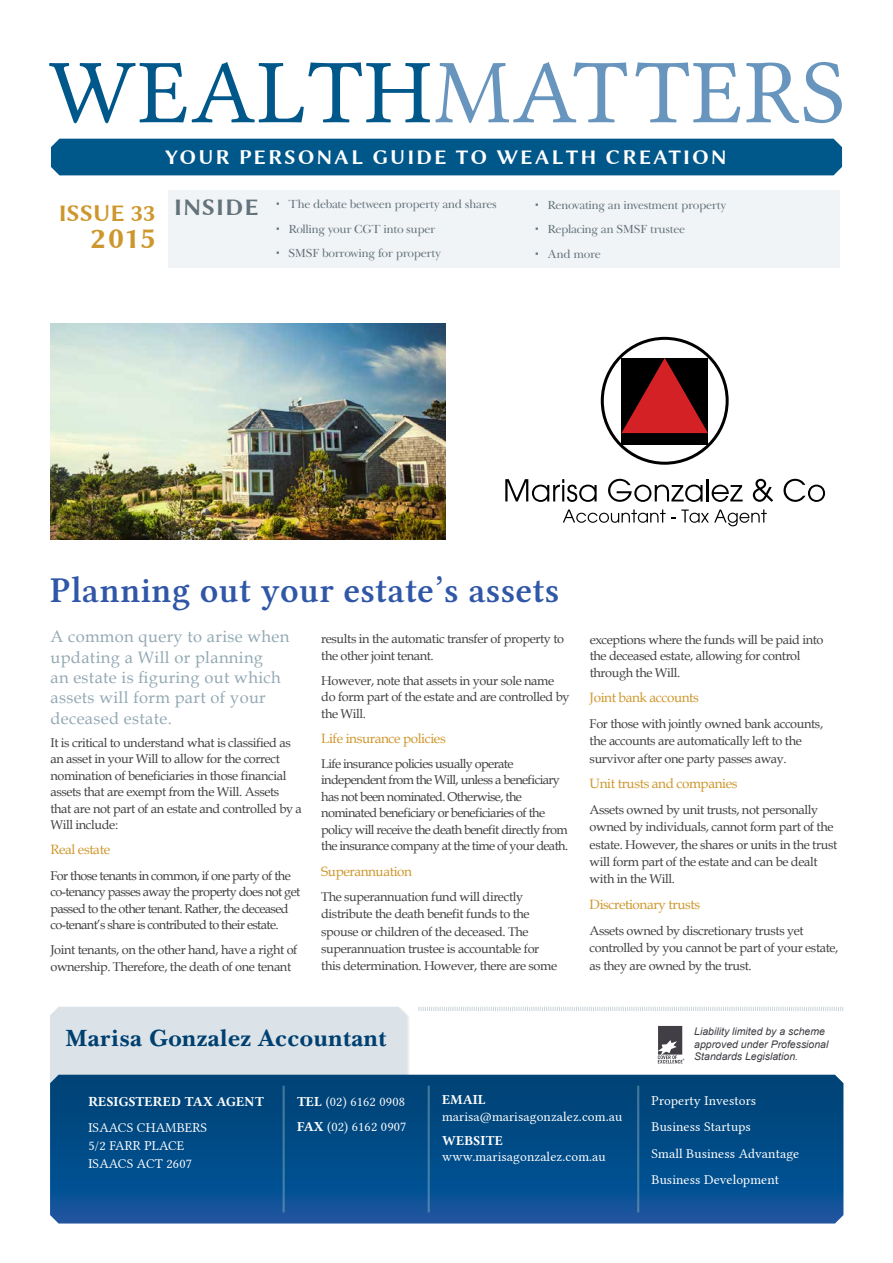
<style>
.page{position:relative;width:893px;height:1263px;background:#fff}
.page>*{position:absolute;margin:0;border:0;box-sizing:border-box;transform-origin:0 0}
.t1{font:91.5px "Lin Libertine";letter-spacing:.025em;color:#6795bd}
.t2{font:36px "Lin Libertine Z";letter-spacing:.01em;color:#3057a7}
.t3{font:30px "Lin Biolinum B";color:#ce972d}
.t4{font:700 24px "Baskerville Cyr LT Std";letter-spacing:.01em;color:#004071}
.t5{font:24px "Lin Biolinum B";letter-spacing:.005em;color:#ce972d}
.t6{font:24px "Lin Biolinum B";letter-spacing:.045em;color:#63737c}
.t7{font:21px "Lin Biolinum B";letter-spacing:.095em;color:#fff}
.t8{font:16.5px/20.4px "Book Antiqua";letter-spacing:.02em;color:#93a9b4}
.t9{font:13.5px/26.5px "Lin Libertine";letter-spacing:.01em;color:#fff}
.t10{font:13.5px "Book Antiqua";letter-spacing:-.03em;color:#ce972d}
.t11{font:13.5px "Lin Libertine B";letter-spacing:.01em;color:#fff}
.t12{font:12.75px/16.5px "Book Antiqua";letter-spacing:-.03em;color:#414042}
.t13{font:12.75px/16.5px "Book Antiqua";letter-spacing:-.05em;color:#414042}
.t14{font:12px/24.8px "Baskerville Cyr LT Std Upright";letter-spacing:-.03em;color:#63737c}
.t15{font:italic 10.5px/12.6px "Arial";color:#3d3b42}
.s1{color:#00578a}
.s2{font-family:"Lin Libertine B"}
</style>
<div class="page">
<div style="left:168px;top:190px;width:672px;height:78px;background:#f1f4f6"></div>
<div style="left:51px;top:139px;width:791px;height:36px;background:#00578a"></div>
<img style="left:51px;top:324px;width:395px;height:215px">
<svg style="left:418px;top:1007px;width:425px;height:4px"></svg>
<div style="left:601px;top:337px;width:128px;height:128px;border:3px solid #000;border-radius:50%"></div>
<div style="left:621px;top:358px;width:87px;height:86px;background:#000"></div>
<svg style="left:621px;top:358px;width:87px;height:75px"></svg>
<svg style="left:505px;top:479px;width:92px;height:23px"></svg>
<svg style="left:608px;top:479px;width:94px;height:23px"></svg>
<hr style="left:706px;top:479px;width:2px;height:22px;background:#000">
<svg style="left:712px;top:485px;width:31px;height:17px"></svg>
<svg style="left:753px;top:479px;width:20px;height:23px"></svg>
<svg style="left:783px;top:479px;width:42px;height:23px"></svg>
<svg style="left:563px;top:509px;width:204px;height:17px"></svg>
<div style="left:50px;top:1007px;width:357px;height:68px;background:#dce3e8"></div>
<svg style="left:50px;top:1075px;width:793px;height:148px;background:#044b88"></svg>
<hr style="left:283px;top:1086px;width:2px;height:126px;background:#88aebe">
<hr style="left:428px;top:1086px;width:2px;height:126px;background:#88aebe">
<hr style="left:637px;top:1086px;width:2px;height:126px;background:#88aebe">
<svg style="left:658px;top:1026px;width:26px;height:37px"></svg>
<h1 class="t1" style="left:49px;top:19px;width:798px"><span class="s1">WEALTH</span>MATTERS</h1>
<h3 class="t7" style="left:165px;top:143px;width:563px">YOUR PERSONAL GUIDE TO WEALTH CREATION</h3>
<h3 class="t5" style="left:59px;top:197px;width:98px">ISSUE 33</h3>
<h3 class="t3" style="left:91px;top:217px;width:66px">2015</h3>
<h3 class="t6" style="left:174px;top:190px;width:86px">INSIDE</h3>
<p class="t14" style="left:289px;top:192px;width:210px">The debate between property and shares<br>Rolling your CGT into super<br>SMSF borrowing for property</p>
<p class="t14" style="left:548px;top:193px;width:180px">Renovating an investment property<br>Replacing an SMSF trustee<br>And more</p>
<h2 class="t2" style="left:50px;top:570px;width:511px">Planning out your estate’s assets</h2>
<p class="t8" style="left:50px;top:626px;width:240px">A common query to arise when updating a Will or planning<br>an estate is figuring out which assets will form part of your deceased estate.</p>
<p class="t12" style="left:50px;top:734px;width:253px">It is critical to understand what is classified as an asset in your Will to allow for the correct nomination of beneficiaries in those financial assets that are exempt from the Will. Assets that are not part of an estate and controlled by a Will include:</p>
<p class="t10" style="left:50px;top:840px;width:61px">Real estate</p>
<p class="t13" style="left:50px;top:867px;width:251px">For those tenants in common, if one party of the co-tenancy passes away the property does not get passed to the other tenant. Rather, the deceased co-tenant’s share is contributed to their estate.</p>
<p class="t12" style="left:50px;top:941px;width:249px">Joint tenants, on the other hand, have a right of ownership. Therefore, the death of one tenant</p>
<p class="t12" style="left:321px;top:630px;width:244px">results in the automatic transfer of property to the other joint tenant.</p>
<p class="t12" style="left:321px;top:672px;width:250px">However, note that assets in your sole name do form part of the estate and are controlled by the Will.</p>
<p class="t10" style="left:321px;top:729px;width:126px">Life insurance policies</p>
<p class="t13" style="left:321px;top:755px;width:248px">Life insurance policies usually operate independent from the Will, unless a beneficiary has not been nominated. Otherwise, the nominated beneficiary or beneficiaries of the policy will receive the death benefit directly from the insurance company at the time of your death.</p>
<p class="t10" style="left:321px;top:862px;width:92px">Superannuation</p>
<p class="t12" style="left:321px;top:888px;width:237px;line-height:17.1px">The superannuation fund will directly distribute the death benefit funds to the spouse or children of the deceased. The superannuation trustee is accountable for this determination. However, there are some</p>
<p class="t12" style="left:590px;top:631px;width:235px">exceptions where the funds will be paid into the deceased estate, allowing for control through the Will.</p>
<p class="t10" style="left:590px;top:688px;width:111px">Joint bank accounts</p>
<p class="t12" style="left:590px;top:715px;width:235px;line-height:17.2px">For those with jointly owned bank accounts, the accounts are automatically left to the survivor after one party passes away.</p>
<p class="t10" style="left:590px;top:774px;width:149px">Unit trusts and companies</p>
<p class="t12" style="left:590px;top:801px;width:249px;line-height:17.2px">Assets owned by unit trusts, not personally owned by individuals, cannot form part of the estate. However, the shares or units in the trust will form part of the estate and can be dealt with in the Will.</p>
<p class="t10" style="left:590px;top:895px;width:112px">Discretionary trusts</p>
<p class="t12" style="left:590px;top:921px;width:250px;line-height:17.4px">Assets owned by discretionary trusts yet controlled by you cannot be part of your estate, as they are owned by the trust.</p>
<h3 class="t4" style="left:65px;top:1025px;width:323px">Marisa Gonzalez Accountant</h3>
<p class="t15" style="left:694px;top:1025px;width:136px">Liability limited by a scheme approved under Professional<br>Standards Legislation.</p>
<p class="t11" style="left:89px;top:1092px;width:177px">RESIGSTERED TAX AGENT</p>
<p class="t9" style="left:89px;top:1117px;width:120px;line-height:18px">ISAACS CHAMBERS<br>5/2 FARR PLACE<br>ISAACS ACT 2607</p>
<p class="t11" style="left:442px;top:1090px;width:45px">EMAIL</p>
<p class="t9" style="left:442px;top:1101px;width:182px">marisa@marisagonzalez.com.au</p>
<p class="t11" style="left:442px;top:1131px;width:63px">WEBSITE</p>
<p class="t9" style="left:442px;top:1142px;width:165px">www.marisagonzalez.com.au</p>
<p class="t9" style="left:297px;top:1087px;width:111px;line-height:24.8px"><span class="s2">TEL</span> (02) 6162 0908<br><span class="s2">FAX</span> (02) 6162 0907</p>
<p class="t9" style="left:652px;top:1085px;width:149px">Property Investors<br>Business Startups<br>Small Business Advantage<br>Business Development</p>
</div>
